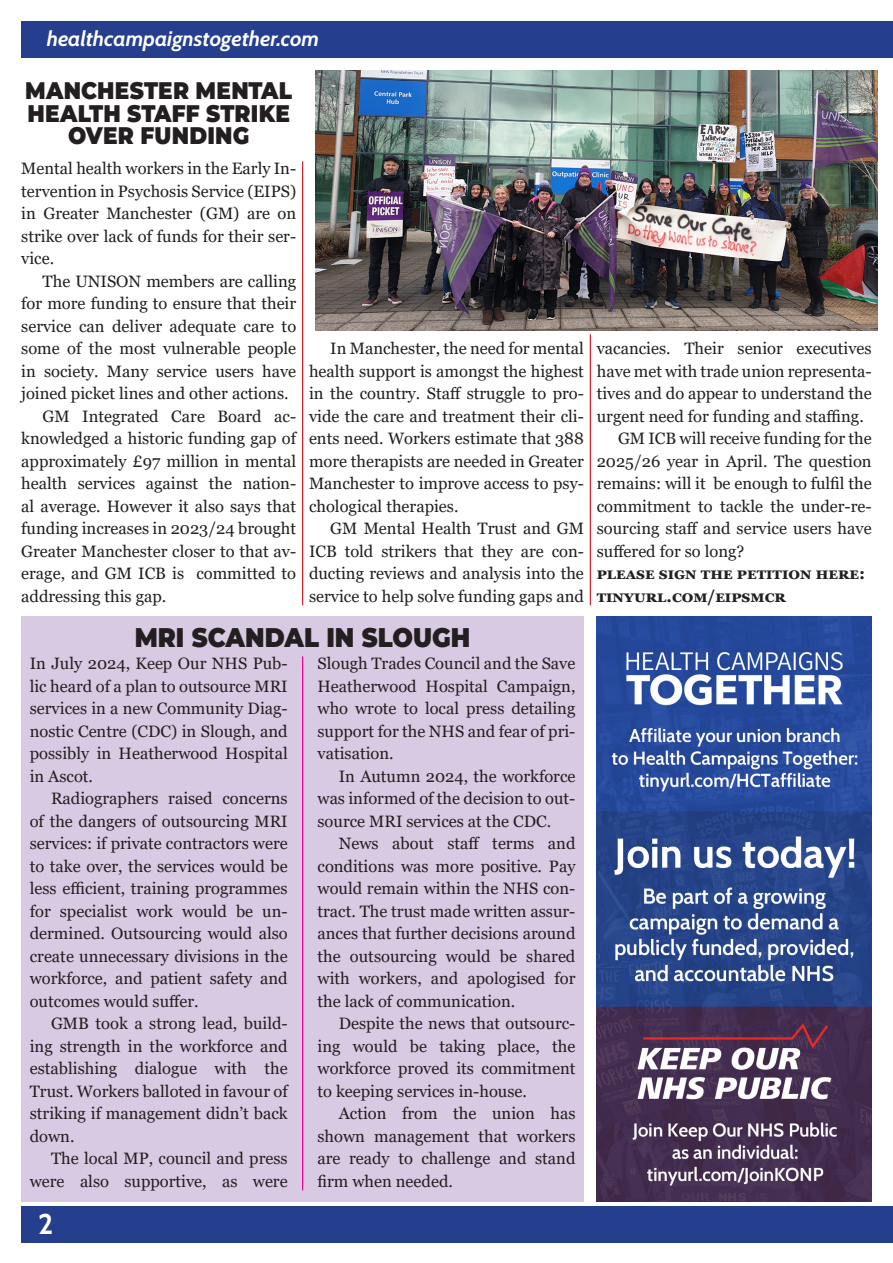
<style>
.page{position:relative;width:893px;height:1263px;background:#fff}
.page>*{position:absolute;margin:0;border:0;box-sizing:border-box;transform-origin:0 0}
.t1{font:28.5px "Cabin";color:#fff}
.t2{font:900 27px "Montserrat";color:#231f20;scale:.9 1}
.t3{font:900 24px/22.5px "Montserrat";letter-spacing:.01em;color:#231f20;text-align:center;scale:.9 1}
.t4{font:italic 21px "Cabin";color:#fff}
.t5{font:16.5px/22.5px "Georgia";color:#231f20;text-align:justify}
.t6{font:700 16.5px "Georgia";color:#231f20}
</style>
<div class="page">
<div style="left:21px;top:616px;width:563px;height:586px;background:#d8cae3"></div>
<hr style="left:302px;top:162px;width:1px;height:443px;background:#d1232a">
<hr style="left:590px;top:334px;width:1px;height:271px;background:#d1232a">
<hr style="left:302px;top:657px;width:1px;height:533px;background:#ed028c">
<div style="left:21px;top:1206px;width:872px;height:36px;background:#253f8e"></div>
<div style="left:21px;top:21px;width:872px;height:36px;background:#253f8e"></div>
<img style="left:316px;top:70px;width:562px;height:260px">
<img style="left:597px;top:617px;width:275px;height:585px">
<p class="t4" style="left:47px;top:22px;width:274px">healthcampaignstogether.com</p>
<p class="t3" style="left:25px;top:78px;width:298px">MANCHESTER MENTAL<br>HEALTH STAFF STRIKE<br>OVER FUNDING</p>
<p class="t5" style="left:21px;top:157px;width:276px">Mental health workers in the Early In&shy;tervention in Psychosis Service (EIPS) in Greater Manchester (GM) are on strike over lack of funds for their ser&shy;vice.</p>
<p class="t5" style="left:21px;top:270px;width:276px;text-indent:21px">The UNISON members are calling for more funding to ensure that their service can deliver adequate care to some of the most vulnerable people in society. Many service users have joined picket lines and other actions.</p>
<p class="t5" style="left:21px;top:405px;width:276px;text-indent:21px">GM Integrated Care Board ac&shy;knowledged a historic funding gap of approximately £97 million in mental health services against the nation&shy;al average. However it also says that funding increases in 2023/24 brought Greater Manchester closer to that av&shy;erage, and GM ICB is committed to addressing this gap.</p>
<p class="t5" style="left:309px;top:337px;width:276px;text-indent:21px">In Manchester, the need for mental health support is amongst the highest in the country. Staff struggle to pro&shy;vide the care and treatment their cli&shy;ents need. Workers estimate that 388 more therapists are needed in Greater Manchester to improve access to psy&shy;chological therapies.</p>
<p class="t5" style="left:309px;top:517px;width:276px;text-indent:21px">GM Mental Health Trust and GM ICB told strikers that they are con&shy;ducting reviews and analysis into the service to help solve funding gaps and</p>
<p class="t2" style="left:135px;top:617px;width:374px">MRI SCANDAL IN SLOUGH</p>
<p class="t5" style="left:30px;top:652px;width:259px">In July 2024, Keep Our NHS Pub&shy;lic heard of a plan to outsource MRI services in a new Community Diag&shy;nostic Centre (CDC) in Slough, and possibly in Heatherwood Hospital in Ascot.</p>
<p class="t5" style="left:30px;top:787px;width:259px;text-indent:21px">Radiographers raised concerns of the dangers of outsourcing MRI services: if private contractors were to take over, the services would be less efficient, training programmes for specialist work would be un&shy;dermined. Outsourcing would also create unnecessary divisions in the workforce, and patient safety and outcomes would suffer.</p>
<p class="t5" style="left:30px;top:1012px;width:259px;text-indent:21px">GMB took a strong lead, build&shy;ing strength in the workforce and establishing dialogue with the Trust. Workers balloted in favour of striking if management didn’t back down.</p>
<p class="t5" style="left:30px;top:1147px;width:259px;text-align:right">The local MP, council and press were also supportive, as were</p>
<p class="t1" style="left:38px;top:1201px;width:17px">2</p>
<p class="t5" style="left:317px;top:652px;width:259px">Slough Trades Council and the Save Heatherwood Hospital Campaign, who wrote to local press detailing support for the NHS and fear of pri&shy;vatisation.</p>
<p class="t5" style="left:317px;top:765px;width:259px;text-indent:21px">In Autumn 2024, the workforce was informed of the decision to out&shy;source MRI services at the CDC.</p>
<p class="t5" style="left:317px;top:832px;width:259px;text-indent:21px">News about staff terms and conditions was more positive. Pay would remain within the NHS con&shy;tract. The trust made written assur&shy;ances that further decisions around the outsourcing would be shared with workers, and apologised for the lack of communication.</p>
<p class="t5" style="left:317px;top:1012px;width:259px;text-indent:21px">Despite the news that outsourc&shy;ing would be taking place, the workforce proved its commitment to keeping services in-house.</p>
<p class="t5" style="left:317px;top:1102px;width:259px;text-indent:21px">Action from the union has shown management that workers are ready to challenge and stand firm when needed.</p>
<p class="t5" style="left:597px;top:337px;width:276px">vacancies. Their senior executives have met with trade union representa&shy;tives and do appear to understand the urgent need for funding and staffing.</p>
<p class="t5" style="left:597px;top:427px;width:276px;text-indent:21px">GM ICB will receive funding for the 2025/26 year in April. The question remains: will it be enough to fulfil the commitment to tackle the under-re&shy;sourcing staff and service users have suffered for so long?</p>
<p class="t6" style="left:597px;top:563px;width:270px">PLEASE Sign the petition here:</p>
<p class="t6" style="left:597px;top:585px;width:191px">tinyurl.com/EIPSmcr</p>
</div>
